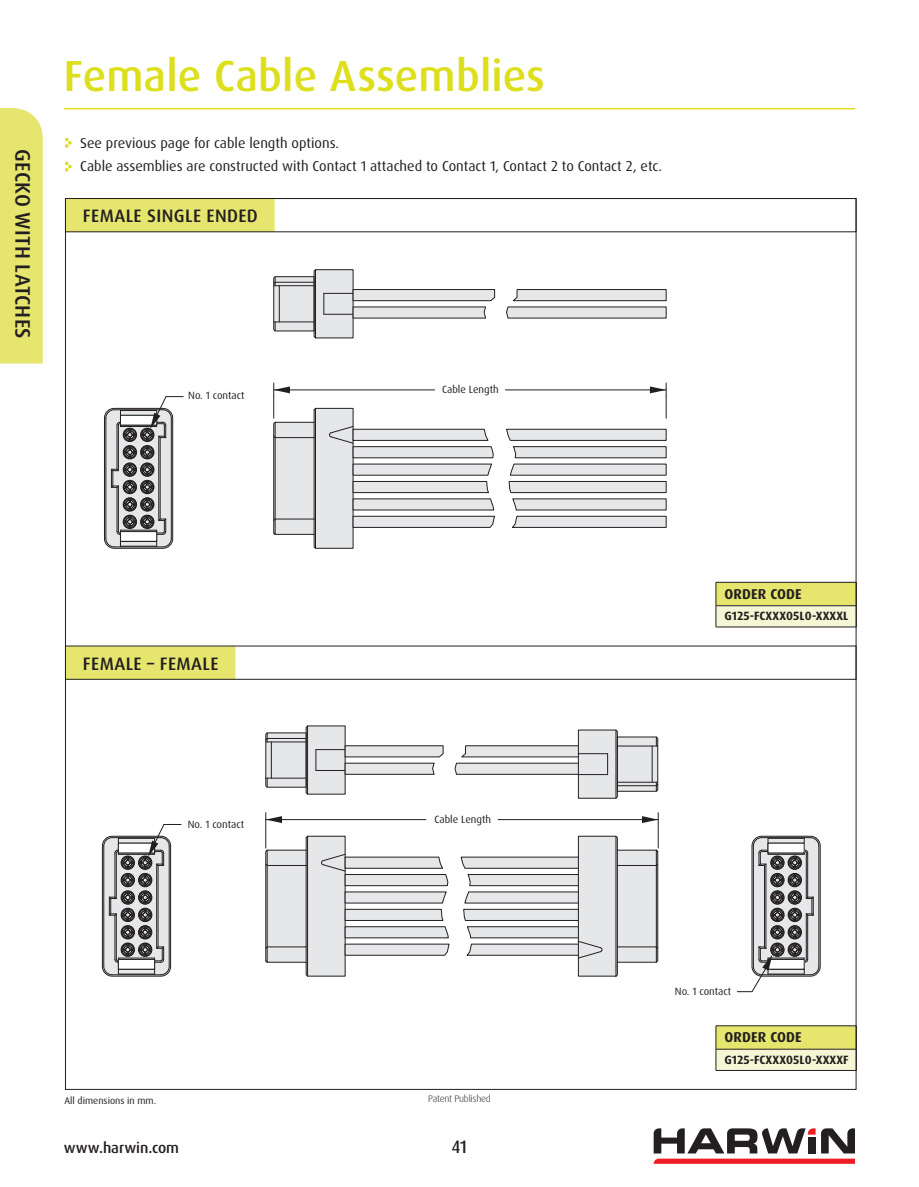
<style>
.page{position:relative;width:919px;height:1187px;background:#fff}
.page>*{position:absolute;margin:0;border:0;box-sizing:border-box;transform-origin:0 0}
.t1{font:500 43.5px "Dax OT";color:#dddf1d}
.t2{font:500 21px "Dax OT";letter-spacing:.01em;color:#231f20}
.t3{font:500 18px "Dax OT";letter-spacing:.02em;color:#231f20}
.t4{font:500 18px "Dax OT";letter-spacing:.02em;color:#231f20;scale:.9 1}
.t5{font:500 15px "Dax OT";color:#231f20}
.t6{font:14.25px/23.7px "Dax OT";color:#231f20}
.t7{font:700 14.25px "Dax OT";letter-spacing:.01em;color:#231f20}
.t8{font:700 12px "Dax OT";letter-spacing:.01em;color:#231f20}
.t9{font:10.5px "Dax OT";color:#231f20}
.t10{font:9.75px "Dax OT";color:#231f20}
.t11{font:300 9.75px "Dax OT";letter-spacing:-.02em;color:#231f20}
</style>
<div class="page">
<hr style="left:64px;top:108px;width:791px;height:1px;background:#dddf1d">
<svg style="left:653px;top:1128px;width:201px;height:35px"></svg>
<div style="left:807px;top:1136px;width:8px;height:17px;background:#231f20"></div>
<div style="left:0;top:108px;width:43px;height:255px;background:#e6e66f"></div>
<div style="left:715px;top:582px;width:141px;height:23px;background:#e6e66f"></div>
<div style="left:715px;top:605px;width:141px;height:22px;background:#f5f6d3"></div>
<hr style="left:715px;top:582px;width:141px;height:1px;background:#231f20">
<hr style="left:715px;top:605px;width:141px;height:1px;background:#231f20">
<svg style="left:715px;top:582px;width:1px;height:44px"></svg>
<svg style="left:856px;top:582px;width:1px;height:44px"></svg>
<hr style="left:715px;top:626px;width:141px;height:1px;background:#231f20">
<div style="left:715px;top:1025px;width:141px;height:24px;background:#e6e66f"></div>
<div style="left:715px;top:1049px;width:141px;height:21px;background:#f5f6d3"></div>
<hr style="left:715px;top:1025px;width:141px;height:1px;background:#231f20">
<hr style="left:715px;top:1048px;width:141px;height:1px;background:#231f20">
<svg style="left:715px;top:1025px;width:1px;height:45px"></svg>
<svg style="left:856px;top:1025px;width:1px;height:45px"></svg>
<hr style="left:715px;top:1070px;width:141px;height:1px;background:#231f20">
<svg style="left:65px;top:138px;width:6px;height:10px"></svg>
<svg style="left:65px;top:162px;width:6px;height:9px"></svg>
<div style="left:66px;top:199px;width:209px;height:33px;background:#e6e66f"></div>
<div style="left:65px;top:198px;width:791px;height:34px;border:1px solid #231f20"></div>
<div style="left:66px;top:646px;width:169px;height:33px;background:#e6e66f"></div>
<svg style="left:506px;top:289px;width:160px;height:29px"></svg>
<svg style="left:273px;top:269px;width:222px;height:69px"></svg>
<hr style="left:505px;top:389px;width:161px;height:1px;background:#231f20">
<svg style="left:650px;top:383px;width:16px;height:35px"></svg>
<svg style="left:506px;top:428px;width:160px;height:100px"></svg>
<svg style="left:273px;top:383px;width:222px;height:166px"></svg>
<svg style="left:105px;top:396px;width:78px;height:151px"></svg>
<hr style="left:265px;top:812px;width:1px;height:36px;background:#231f20">
<hr style="left:658px;top:812px;width:1px;height:36px;background:#231f20">
<hr style="left:266px;top:819px;width:160px;height:1px;background:#231f20">
<hr style="left:498px;top:819px;width:160px;height:1px;background:#231f20">
<svg style="left:266px;top:816px;width:16px;height:7px"></svg>
<svg style="left:642px;top:816px;width:16px;height:7px"></svg>
<svg style="left:265px;top:725px;width:178px;height:69px"></svg>
<svg style="left:265px;top:835px;width:184px;height:141px"></svg>
<svg style="left:460px;top:835px;width:198px;height:142px"></svg>
<svg style="left:103px;top:824px;width:78px;height:151px"></svg>
<div style="left:751px;top:835px;width:69px;height:141px;border:1px solid #231f20;border-radius:10px"></div>
<svg style="left:737px;top:837px;width:82px;height:155px"></svg>
<svg style="left:454px;top:729px;width:204px;height:69px"></svg>
<hr style="left:617px;top:781px;width:40px;height:1px;background:#231f20">
<hr style="left:617px;top:785px;width:39px;height:1px;background:#231f20">
<hr style="left:617px;top:737px;width:1px;height:54px;background:#231f20">
<h2 class="t2" style="left:36px;top:149px;width:190px;rotate:90deg">GECKO WITH LATCHES</h2>
<h2 class="t2" style="left:36px;top:215px;width:59px;rotate:90deg">GECKO</h2>
<h1 class="t1" style="left:64px;top:48px;width:482px">Female Cable Assemblies</h1>
<p class="t6" style="left:80px;top:131px;width:583px">See previous page for cable length options.<br>Cable assemblies are constructed with Contact 1 attached to Contact 1, Contact 2 to Contact 2, etc.</p>
<p class="t3" style="left:83px;top:204px;width:176px">FEMALE SINGLE ENDED</p>
<p class="t9" style="left:188px;top:389px;width:58px">No. 1 contact</p>
<p class="t9" style="left:442px;top:383px;width:58px">Cable Length</p>
<p class="t3" style="left:83px;top:652px;width:137px">FEMALE – FEMALE</p>
<p class="t9" style="left:188px;top:817px;width:58px">No. 1 contact</p>
<p class="t9" style="left:434px;top:812px;width:58px">Cable Length</p>
<p class="t10" style="left:64px;top:1094px;width:93px">All dimensions in mm.</p>
<p class="t11" style="left:428px;top:1092px;width:64px">Patent Published</p>
<p class="t5" style="left:64px;top:1138px;width:117px">www.harwin.com</p>
<p class="t4" style="left:452px;top:1134px;width:18px">41</p>
<p class="t7" style="left:724px;top:584px;width:79px">ORDER CODE</p>
<p class="t8" style="left:724px;top:608px;width:125px">G125-FCXXX05L0-XXXXL</p>
<p class="t9" style="left:675px;top:984px;width:58px">No. 1 contact</p>
<p class="t7" style="left:724px;top:1028px;width:79px">ORDER CODE</p>
<p class="t8" style="left:724px;top:1051px;width:126px">G125-FCXXX05L0-XXXXF</p>
</div>
